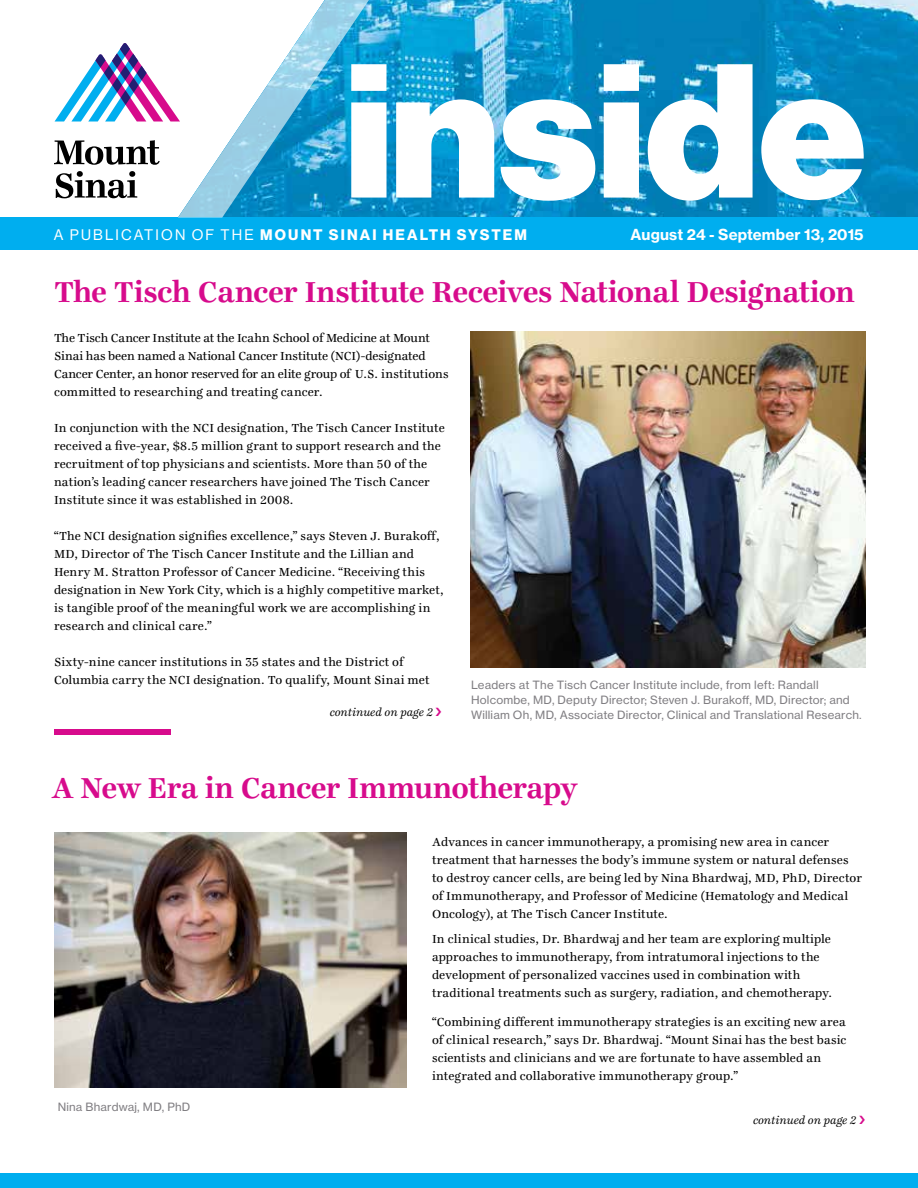
<style>
.page{position:relative;width:918px;height:1188px;background:#fff}
.page>*{position:absolute;margin:0;border:0;box-sizing:border-box;transform-origin:0 0}
.t1{font:700 31.5px "Ingeborg";letter-spacing:-.015em;color:#d70b8c}
.t2{font:15px "N Haas Grotesk DS Std 75 Bd";letter-spacing:.14em;color:#fff}
.t3{font:15px "N Haas Grotesk TX Std 75 Bd";letter-spacing:.01em;color:#fff}
.t4{font:12.75px/18px "Ingeborg";letter-spacing:.015em;color:#000}
.t5{font:italic 12px "Ingeborg";color:#000}
.t6{font:11.25px/15px "N Haas Grotesk TX Std 55 Rg";letter-spacing:.015em;color:#807e82}
.s1{font-family:"N Haas Grotesk DS Std 55 Rg"}
</style>
<div class="page">
<img style="left:387px;top:0;width:531px;height:218px">
<div style="left:0;top:218px;width:918px;height:32px;background:#00aeef"></div>
<div style="left:0;top:1173px;width:918px;height:15px;background:#00aeef"></div>
<img style="left:470px;top:332px;width:396px;height:335px">
<div style="left:54px;top:729px;width:117px;height:6px;background:#d70b8c"></div>
<svg style="left:54px;top:0;width:333px;height:218px"></svg>
<svg style="left:396px;top:99px;width:98px;height:99px"></svg>
<svg style="left:501px;top:99px;width:94px;height:102px"></svg>
<svg style="left:604px;top:64px;width:35px;height:134px"></svg>
<svg style="left:648px;top:64px;width:105px;height:137px"></svg>
<svg style="left:761px;top:99px;width:103px;height:101px"></svg>
<img style="left:55px;top:832px;width:351px;height:256px">
<p class="t3" style="left:631px;top:225px;width:235px">August 24 - September 13, 2015</p>
<h1 class="t1" style="left:54px;top:273px;width:802px">The Tisch Cancer Institute Receives National Designation</h1>
<p class="t2" style="left:54px;top:226px;width:473px"><span class="s1">A PUBLICATION OF THE</span> MOUNT SINAI HEALTH SYSTEM</p>
<p class="t4" style="left:54px;top:329px;width:396px">The Tisch Cancer Institute at the Icahn School of Medicine at Mount Sinai has been named a National Cancer Institute (NCI)-designated Cancer Center, an honor reserved for an elite group of U.S. institutions committed to researching and treating cancer.</p>
<p class="t4" style="left:54px;top:419px;width:392px">In conjunction with the NCI designation, The Tisch Cancer Institute received a five-year, $8.5 million grant to support research and the recruitment of top physicians and scientists. More than 50 of the nation’s leading cancer researchers have joined The Tisch Cancer Institute since it was established in 2008.</p>
<p class="t4" style="left:54px;top:527px;width:391px">“The NCI designation signifies excellence,” says Steven J. Burakoff, MD, Director of The Tisch Cancer Institute and the Lillian and Henry M. Stratton Professor of Cancer Medicine. “Receiving this designation in New York City, which is a highly competitive market, is tangible proof of the meaningful work we are accomplishing in research and clinical care.”</p>
<p class="t4" style="left:54px;top:653px;width:377px">Sixty-nine cancer institutions in 35 states and the District of<br>Columbia carry the NCI designation. To qualify, Mount Sinai met</p>
<p class="t5" style="left:330px;top:705px;width:105px">continued on page 2</p>
<p class="t6" style="left:471px;top:677px;width:392px">Leaders at The Tisch Cancer Institute include, from left: Randall<br>Holcombe, MD, Deputy Director; Steven J. Burakoff, MD, Director; and<br>William Oh, MD, Associate Director, Clinical and Translational Research.</p>
<h1 class="t1" style="left:52px;top:768px;width:527px">A New Era in Cancer Immunotherapy</h1>
<p class="t6" style="left:58px;top:1099px;width:134px">Nina Bhardwaj, MD, PhD</p>
<p class="t4" style="left:432px;top:833px;width:431px">Advances in cancer immunotherapy, a promising new area in cancer treatment that harnesses the body’s immune system or natural defenses to destroy cancer cells, are being led by Nina Bhardwaj, MD, PhD, Director of Immunotherapy, and Professor of Medicine (Hematology and Medical Oncology), at The Tisch Cancer Institute.</p>
<p class="t4" style="left:432px;top:930px;width:402px">In clinical studies, Dr. Bhardwaj and her team are exploring multiple approaches to immunotherapy, from intratumoral injections to the development of personalized vaccines used in combination with traditional treatments such as surgery, radiation, and chemotherapy.</p>
<p class="t4" style="left:432px;top:1013px;width:416px">“Combining different immunotherapy strategies is an exciting new area of clinical research,” says Dr. Bhardwaj. “Mount Sinai has the best basic scientists and clinicians and we are fortunate to have assembled an integrated and collaborative immunotherapy group.”</p>
<p class="t5" style="left:753px;top:1113px;width:105px">continued on page 2</p>
</div>
